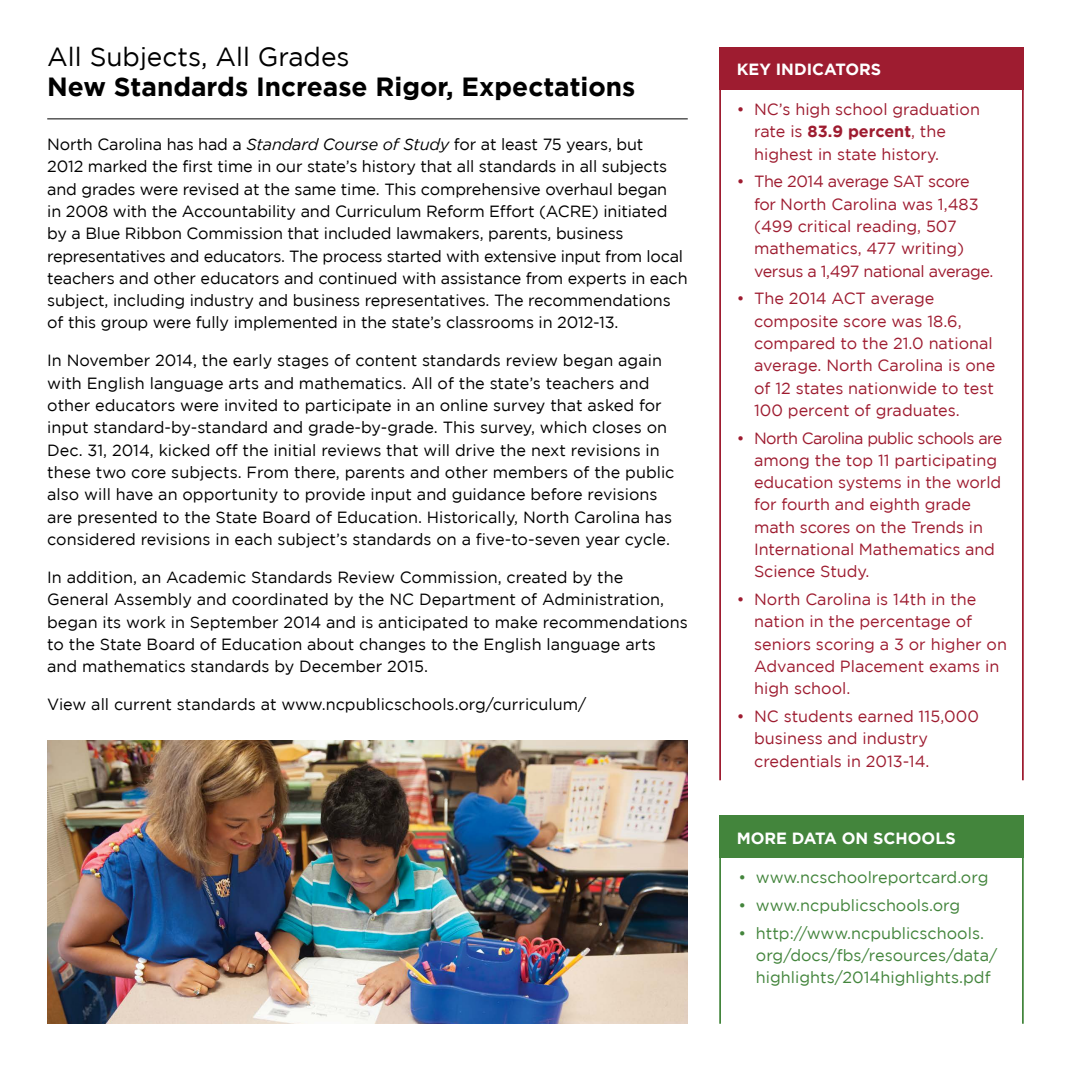
<style>
.page{position:relative;width:1071px;height:1071px;background:#fff}
.page>*{position:absolute;margin:0;border:0;box-sizing:border-box;transform-origin:0 0}
.t1{font:700 26.25px "Gotham";color:#000}
.t2{font:26.25px "Gotham";color:#000}
.t3{font:16.1px/22.2px "Gotham";letter-spacing:-.005em;color:#000}
.t4{font:16.1px/22.2px "Gotham";color:#9e1c30}
.t5{font:16.1px/22.2px "Gotham";color:#43853c}
.t6{font:700 16.1px "Gotham";color:#fff}
.s1{font-style:italic}
.s2{font-weight:700}
</style>
<div class="page">
<div style="left:719px;top:47px;width:305px;height:42px;background:#9e1c30"></div>
<hr style="left:719px;top:47px;width:2px;height:733px;background:#9e1c30">
<hr style="left:1022px;top:47px;width:2px;height:733px;background:#9e1c30">
<div style="left:719px;top:816px;width:305px;height:42px;background:#43853c"></div>
<hr style="left:719px;top:816px;width:2px;height:208px;background:#43853c">
<hr style="left:1022px;top:816px;width:2px;height:208px;background:#43853c">
<img style="left:47px;top:741px;width:641px;height:283px">
<hr style="left:47px;top:118px;width:641px;height:1px;background:#000">
<h1 class="t2" style="left:47px;top:43px;width:304px">All Subjects, All Grades</h1>
<h1 class="t1" style="left:47px;top:72px;width:590px">New Standards Increase Rigor, Expectations</h1>
<p class="t3" style="left:47px;top:133px;width:642px">North Carolina has had a <span class="s1">Standard Course of Study</span> for at least 75 years, but<br>2012 marked the first time in our state’s history that all standards in all subjects and grades were revised at the same time. This comprehensive overhaul began<br>in 2008 with the Accountability and Curriculum Reform Effort (ACRE) initiated by a Blue Ribbon Commission that included lawmakers, parents, business representatives and educators. The process started with extensive input from local teachers and other educators and continued with assistance from experts in each subject, including industry and business representatives. The recommendations of this group were fully implemented in the state’s classrooms in 2012-13.</p>
<p class="t3" style="left:47px;top:349px;width:629px">In November 2014, the early stages of content standards review began again with English language arts and mathematics. All of the state’s teachers and other educators were invited to participate in an online survey that asked for input standard-by-standard and grade-by-grade. This survey, which closes on Dec. 31, 2014, kicked off the initial reviews that will drive the next revisions in these two core subjects. From there, parents and other members of the public also will have an opportunity to provide input and guidance before revisions are presented to the State Board of Education. Historically, North Carolina has considered revisions in each subject’s standards on a five-to-seven year cycle.</p>
<p class="t3" style="left:47px;top:566px;width:642px">In addition, an Academic Standards Review Commission, created by the General Assembly and coordinated by the NC Department of Administration, began its work in September 2014 and is anticipated to make recommendations to the State Board of Education about changes to the English language arts and mathematics standards by December 2015.</p>
<p class="t3" style="left:47px;top:693px;width:541px">View all current standards at www.ncpublicschools.org/curriculum/</p>
<p class="t6" style="left:737px;top:60px;width:146px">KEY INDICATORS</p>
<p class="t4" style="left:754px;top:98px;width:227px;text-indent:-17px">• NC’s high school graduation rate is <span class="s2">83.9 percent</span>, the highest in state history.</p>
<p class="t4" style="left:754px;top:170px;width:241px;text-indent:-17px">• The 2014 average SAT score for North Carolina was 1,483 (499 critical reading, 507 mathematics, 477 writing) versus a 1,497 national average.</p>
<p class="t4" style="left:754px;top:287px;width:243px;text-indent:-17px">• The 2014 ACT average composite score was 18.6, compared to the 21.0 national average. North Carolina is one of 12 states nationwide to test<br>100 percent of graduates.</p>
<p class="t4" style="left:754px;top:426px;width:250px;text-indent:-17px">• North Carolina public schools are among the top 11 participating education systems in the world for fourth and eighth grade math scores on the Trends in<br>International Mathematics and<br>Science Study.</p>
<p class="t4" style="left:754px;top:588px;width:254px;text-indent:-17px">• North Carolina is 14th in the nation in the percentage of seniors scoring a 3 or higher on<br>Advanced Placement exams in high school.</p>
<p class="t4" style="left:754px;top:705px;width:226px;text-indent:-17px">• NC students earned 115,000 business and industry credentials in 2013-14.</p>
<p class="t6" style="left:737px;top:829px;width:220px">MORE DATA ON SCHOOLS</p>
<p class="t5" style="left:738px;top:866px;width:251px">• www.ncschoolreportcard.org</p>
<p class="t5" style="left:738px;top:894px;width:223px">• www.ncpublicschools.org</p>
<p class="t5" style="left:756px;top:922px;width:243px;text-indent:-17px">• http://www.ncpublicschools. org/docs/fbs/resources/data/ highlights/2014highlights.pdf</p>
</div>
